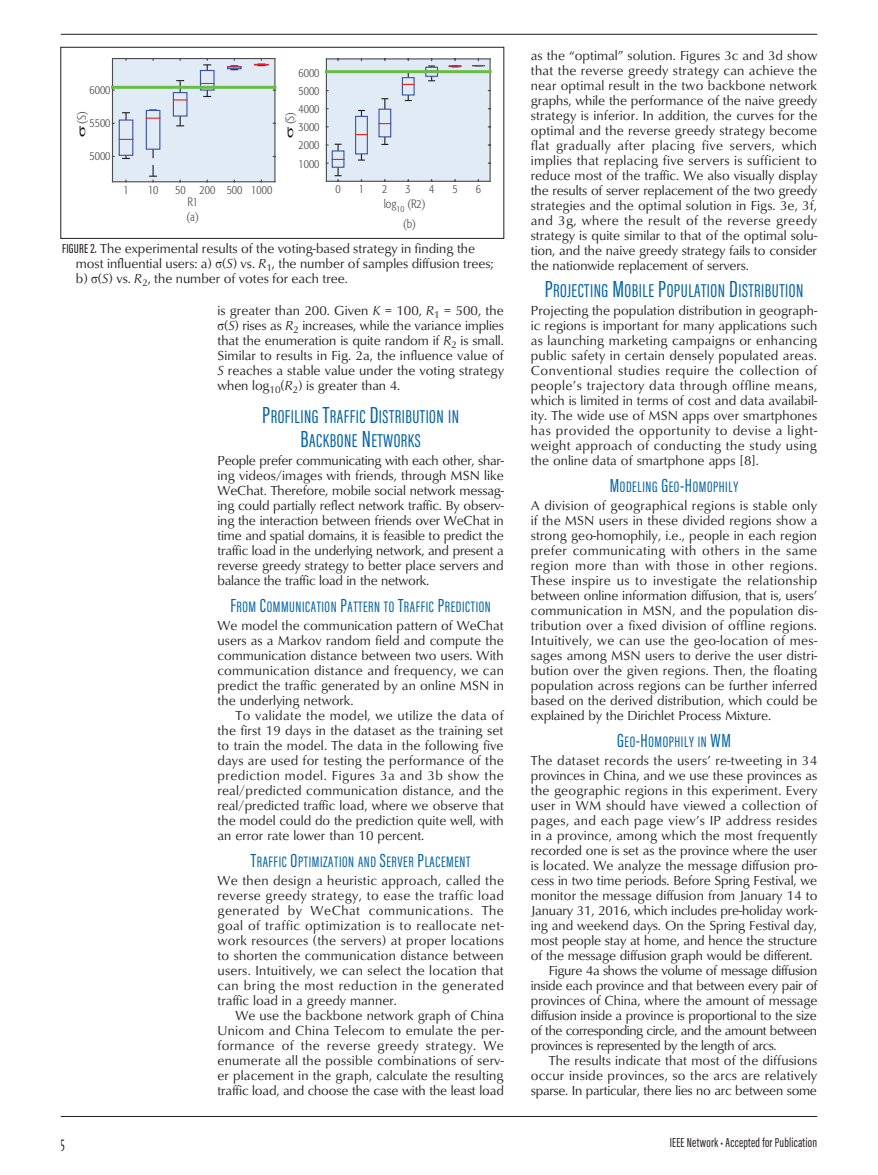
<style>
.page{position:relative;width:878px;height:1175px;background:#fff}
.page>*{position:absolute;margin:0;border:0;box-sizing:border-box;transform-origin:0 0}
.HEADER___2_-_2_Lines{font:19.2px/24px "Acumin Pro Extra Cond Regular SC800";letter-spacing:.025em;color:#0163a7;text-align:center}
.HEADER___2{font:19.2px "Acumin Pro Extra Cond Regular SC800";letter-spacing:.025em;color:#0163a7}
.t1{font:16.5px "Matrix II Ext OT Narrow SC800";color:#231f20}
.HEADER___3{font:15.6px "Acumin Pro Extra Cond Regular SC800";letter-spacing:.035em;color:#0163a7}
.TEXT__Body_No_Indent{font:13.5px/15px "Classico URW";color:#231f20;text-align:justify}
.TEXT__Body{font:13.5px/15px "Classico URW";color:#231f20;text-align:justify}
.t2{font:13.5px "Acumin Pro Extra Cond";letter-spacing:.015em;color:#231f20}
.t3{font:300 condensed 12px "Formata";color:#4b4c4d}
.s1{font-family:"Acumin Pro Extra Cond";font-weight:500}
.s2{font-style:italic}
.s3{font-size:24px}
.s4{font-size:19.5px}
</style>
<div class="page">
<hr style="left:61px;top:34px;width:756px;height:1px;background:#231f20">
<hr style="left:61px;top:1116px;width:756px;height:1px;background:#231f20">
<hr style="left:112px;top:58px;width:163px;height:1px;background:#4b4c4d">
<svg style="left:112px;top:59px;width:163px;height:123px;background:#d8e2ed"></svg>
<hr style="left:112px;top:86px;width:163px;height:3px;background:#69bd45">
<hr style="left:326px;top:181px;width:164px;height:1px;background:#4b4c4d">
<hr style="left:326px;top:58px;width:164px;height:1px;background:#4b4c4d">
<svg style="left:326px;top:59px;width:164px;height:122px;background:#d6e0ec"></svg>
<hr style="left:326px;top:70px;width:164px;height:3px;background:#69bd45">
<div style="left:61px;top:47px;width:443px;height:191px;border:1px solid #231f20"></div>
<p class="t3" style="left:298px;top:66px;width:22px">6000</p>
<p class="t3" style="left:89px;top:83px;width:22px">6000</p>
<p class="t3" style="left:298px;top:84px;width:22px">5000</p>
<p class="t3" style="left:75px;top:124px;width:14px;rotate:-90deg">(S)</p>
<p class="t3" style="left:89px;top:116px;width:22px">5500</p>
<p class="t3" style="left:298px;top:102px;width:22px">4000</p>
<p class="t3" style="left:283px;top:124px;width:14px;rotate:-90deg">(S)</p>
<p class="t3" style="left:298px;top:120px;width:22px">3000</p>
<p class="t3" style="left:298px;top:138px;width:22px">2000</p>
<p class="t3" style="left:89px;top:149px;width:22px">5000</p>
<p class="t3" style="left:298px;top:156px;width:22px">1000</p>
<p class="t3" style="left:123px;top:182px;width:7px">1</p>
<p class="t3" style="left:148px;top:182px;width:12px">10</p>
<p class="t3" style="left:175px;top:182px;width:69px">50 200 500</p>
<p class="t3" style="left:186px;top:209px;width:14px">(a)</p>
<p class="t3" style="left:187px;top:195px;width:12px">R1</p>
<p class="t3" style="left:251px;top:182px;width:22px">1000</p>
<p class="t3" style="left:335px;top:182px;width:7px">0</p>
<p class="t3" style="left:359px;top:182px;width:7px">1</p>
<p class="t3" style="left:382px;top:182px;width:7px">2</p>
<p class="t3" style="left:405px;top:182px;width:7px">3</p>
<p class="t3" style="left:429px;top:182px;width:7px">4</p>
<p class="t3" style="left:452px;top:182px;width:7px">5</p>
<p class="t3" style="left:476px;top:182px;width:7px">6</p>
<p class="t3" style="left:384px;top:197px;width:43px">log<sub>10</sub> (R2)</p>
<p class="t3" style="left:403px;top:217px;width:15px">(b)</p>
<p class="TEXT__Body" style="left:76px;top:241px;width:419px;text-align:left;text-indent:-14px"><span class="s1">FIGURE 2.</span> The experimental results of the voting-based strategy in finding the most influential users: a) ▲(<span class="s2">S</span>) vs. <span class="s2">R</span><sub>1</sub>, the number of samples diffusion trees; b) ▲(<span class="s2">S</span>) vs. <span class="s2">R</span><sub>2</sub>, the number of votes for each tree.</p>
<p class="TEXT__Body" style="left:217px;top:302px;width:288px">is greater than 200. Given <span class="s2">K</span> = 100, <span class="s2">R</span><sub>1</sub> = 500, the</p>
<p class="TEXT__Body" style="left:217px;top:317px;width:288px">▲(<span class="s2">S</span>) rises as <span class="s2">R</span><sub>2</sub> increases, while the variance implies that the enumeration is quite random if <span class="s2">R</span><sub>2</sub> is small.<br>Similar to results in Fig. 2a, the influence value of <span class="s2">S</span> reaches a stable value under the voting strategy when log<sub>10</sub>(<span class="s2">R</span><sub>2</sub>) is greater than 4.</p>
<p class="HEADER___2_-_2_Lines" style="left:262px;top:405px;width:198px"><span class="s3">P</span>ROFILING <span class="s3">T</span>RAFFIC <span class="s3">D</span>ISTRIBUTION IN<br><span class="s3">B</span>ACKBONE <span class="s3">N</span>ETWORKS</p>
<p class="TEXT__Body_No_Indent" style="left:217px;top:452px;width:288px">People prefer communicating with each other, shar&shy;ing videos/images with friends, through MSN like WeChat. Therefore, mobile social network messag&shy;ing could partially reflect network traffic. By observ&shy;ing the interaction between friends over WeChat in time and spatial domains, it is feasible to predict the traffic load in the underlying network, and present a reverse greedy strategy to better place servers and balance the traffic load in the network.</p>
<p class="HEADER___3" style="left:230px;top:597px;width:262px"><span class="s4">F</span>ROM <span class="s4">C</span>OMMUNICATION <span class="s4">P</span>ATTERN TO <span class="s4">T</span>RAFFIC <span class="s4">P</span>REDICTION</p>
<p class="TEXT__Body_No_Indent" style="left:217px;top:617px;width:288px">We model the communication pattern of WeChat users as a Markov random field and compute the communication distance between two users. With communication distance and frequency, we can predict the traffic generated by an online MSN in the underlying network.</p>
<p class="TEXT__Body" style="left:217px;top:707px;width:288px;text-indent:18px">To validate the model, we utilize the data of the first 19 days in the dataset as the training set to train the model. The data in the following five days are used for testing the performance of the prediction model. Figures 3a and 3b show the real/predicted communication distance, and the real/predicted traffic load, where we observe that the model could do the prediction quite well, with an error rate lower than 10 percent.</p>
<p class="HEADER___3" style="left:251px;top:852px;width:221px"><span class="s4">T</span>RAFFIC <span class="s4">O</span>PTIMIZATION AND <span class="s4">S</span>ERVER <span class="s4">P</span>LACEMENT</p>
<p class="TEXT__Body_No_Indent" style="left:217px;top:872px;width:288px">We then design a heuristic approach, called the reverse greedy strategy, to ease the traffic load generated by WeChat communications. The goal of traffic optimization is to reallocate net&shy;work resources (the servers) at proper locations to shorten the communication distance between users. Intuitively, we can select the location that can bring the most reduction in the generated traffic load in a greedy manner.</p>
<p class="TEXT__Body" style="left:217px;top:1007px;width:288px;text-indent:18px">We use the backbone network graph of China Unicom and China Telecom to emulate the per&shy;formance of the reverse greedy strategy. We enumerate all the possible combinations of serv&shy;er placement in the graph, calculate the resulting traffic load, and choose the case with the least load</p>
<p class="TEXT__Body" style="left:531px;top:47px;width:288px">as the “optimal” solution. Figures 3c and 3d show that the reverse greedy strategy can achieve the near optimal result in the two backbone network graphs, while the performance of the naive greedy strategy is inferior. In addition, the curves for the optimal and the reverse greedy strategy become flat gradually after placing five servers, which implies that replacing five servers is sufficient to reduce most of the traffic. We also visually display the results of server replacement of the two greedy strategies and the optimal solution in Figs. 3e, 3f, and 3g, where the result of the reverse greedy strategy is quite similar to that of the optimal solu&shy;tion, and the naive greedy strategy fails to consider the nationwide replacement of servers.</p>
<p class="HEADER___2" style="left:544px;top:279px;width:260px"><span class="s3">P</span>ROJECTING <span class="s3">M</span>OBILE <span class="s3">P</span>OPULATION <span class="s3">D</span>ISTRIBUTION</p>
<p class="TEXT__Body_No_Indent" style="left:531px;top:302px;width:288px">Projecting the population distribution in geograph&shy;ic regions is important for many applications such as launching marketing campaigns or enhancing public safety in certain densely populated areas.<br>Conventional studies require the collection of people’s trajectory data through offline means, which is limited in terms of cost and data availabil&shy;ity. The wide use of MSN apps over smartphones has provided the opportunity to devise a light&shy;weight approach of conducting the study using the online data of smartphone apps [8].</p>
<p class="HEADER___3" style="left:610px;top:477px;width:130px"><span class="s4">M</span>ODELING <span class="s4">G</span>EO<span class="s4">-H</span>OMOPHILY</p>
<p class="TEXT__Body_No_Indent" style="left:531px;top:497px;width:288px">A division of geographical regions is stable only if the MSN users in these divided regions show a strong geo-homophily, i.e., people in each region prefer communicating with others in the same region more than with those in other regions.<br>These inspire us to investigate the relationship between online information diffusion, that is, users’ communication in MSN, and the population dis&shy;tribution over a fixed division of offline regions.<br>Intuitively, we can use the geo-location of mes&shy;sages among MSN users to derive the user distri&shy;bution over the given regions. Then, the floating population across regions can be further inferred based on the derived distribution, which could be explained by the Dirichlet Process Mixture.</p>
<p class="HEADER___3" style="left:617px;top:732px;width:105px"><span class="s4">G</span>EO<span class="s4">-H</span>OMOPHILY IN <span class="s4">WM</span></p>
<p class="TEXT__Body_No_Indent" style="left:531px;top:752px;width:288px">The dataset records the users’ re-tweeting in 34 provinces in China, and we use these provinces as the geographic regions in this experiment. Every user in WM should have viewed a collection of pages, and each page view’s IP address resides in a province, among which the most frequently recorded one is set as the province where the user is located. We analyze the message diffusion pro&shy;cess in two time periods. Before Spring Festival, we monitor the message diffusion from January 14 to January 31, 2016, which includes pre-holiday work&shy;ing and weekend days. On the Spring Festival day, most people stay at home, and hence the structure of the message diffusion graph would be different.</p>
<p class="TEXT__Body" style="left:531px;top:962px;width:288px;text-indent:18px">Figure 4a shows the volume of message diffusion inside each province and that between every pair of provinces of China, where the amount of message diffusion inside a province is proportional to the size of the corresponding circle, and the amount between provinces is represented by the length of arcs.</p>
<p class="TEXT__Body" style="left:531px;top:1052px;width:288px;text-indent:18px">The results indicate that most of the diffusions occur inside provinces, so the arcs are relatively sparse. In particular, there lies no arc between some</p>
<p class="t1" style="left:61px;top:1132px;width:5px">5</p>
<p class="t2" style="left:669px;top:1134px;width:149px">IEEE Network • Accepted for Publication</p>
</div>
